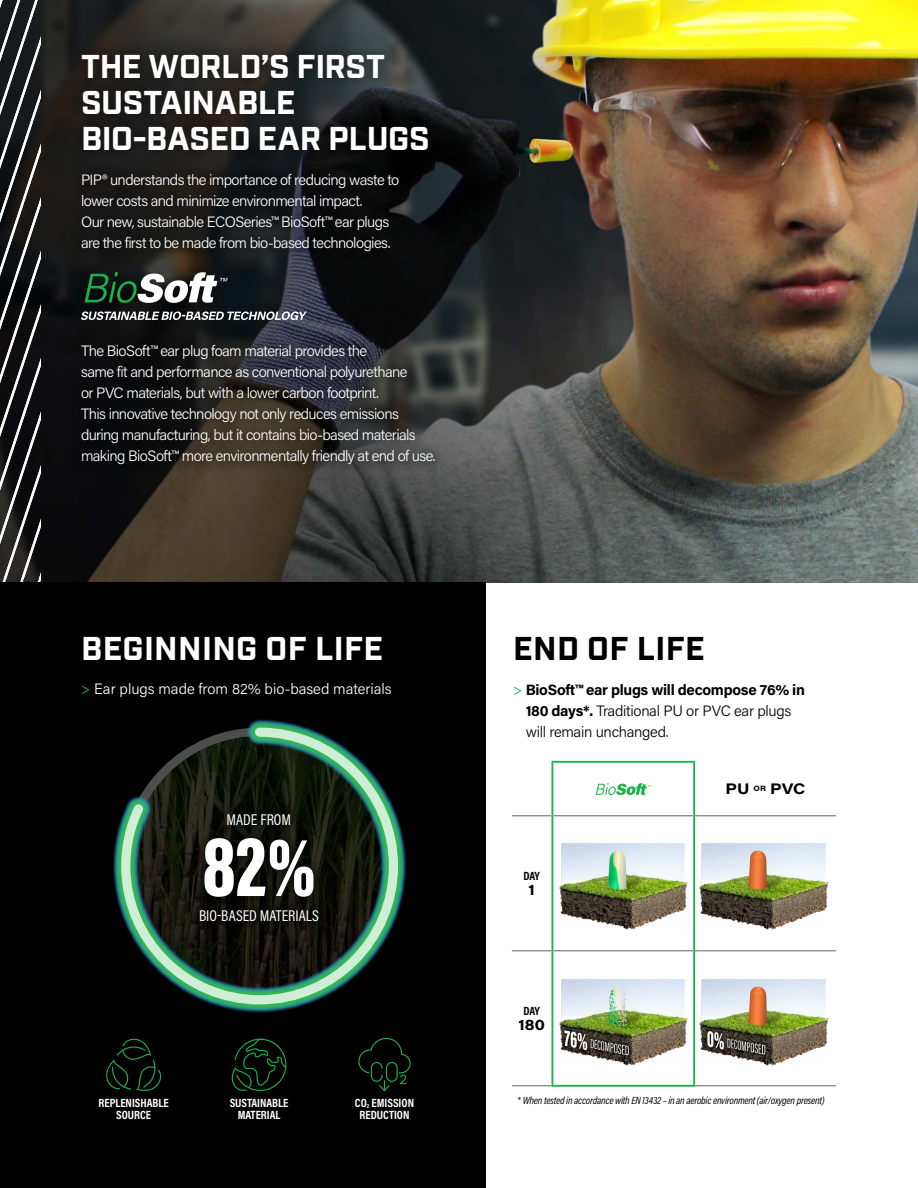
<style>
.page{position:relative;width:918px;height:1188px;background:#fff}
.page>*{position:absolute;margin:0;border:0;box-sizing:border-box;transform-origin:0 0}
.t1{font:900 85.8px "Acumin Pro Extra Cond";color:#fff}
.t2{font:700 33px/36px "Industry";letter-spacing:-.005em;color:#fff}
.t3{font:700 33px "Industry";letter-spacing:.01em;color:#000}
.t4{font:15.75px "Acumin Pro Cond";color:#fff}
.t5{font:300 15px/21px "Acumin Pro";letter-spacing:-.04em;color:#fff}
.t6{font:300 15px/21px "Acumin Pro";letter-spacing:-.02em;color:#000}
.t7{font:300 15px "Acumin Pro";color:#fff}
.t8{font:700 15px "Acumin Pro Wide";letter-spacing:.005em;color:#000}
.t9{font:700 12px/12px "Acumin Pro Cond";color:#fff;text-align:center}
.t10{font:700 12px "Acumin Pro Cond";letter-spacing:-.03em;color:#000}
.t11{font:italic 10.5px "Acumin Pro Cond";letter-spacing:-.02em;color:#000}
.s1{color:#1bb24b}
.s2{font-weight:700}
.s3{font-weight:300;font-style:normal}
</style>
<div class="page">
<img style="left:40px;top:0;width:877px;height:582px">
<div style="left:68px;top:42px;width:380px;height:436px;background:#000;opacity:.25"></div>
<svg style="left:85px;top:272px;width:143px;height:31px"></svg>
<svg style="left:81px;top:312px;width:226px;height:8px"></svg>
<div style="left:0;top:582px;width:486px;height:606px;background:#000"></div>
<svg style="left:106px;top:1038px;width:56px;height:53px"></svg>
<svg style="left:231px;top:1038px;width:55px;height:53px"></svg>
<svg style="left:358px;top:1038px;width:53px;height:53px"></svg>
<svg style="left:119px;top:725px;width:281px;height:282px"></svg>
<svg style="left:121px;top:728px;width:277px;height:276px"></svg>
<div style="left:188px;top:802px;width:142px;height:131px;background:#000;opacity:.8"></div>
<hr style="left:512px;top:815px;width:39px;height:1px;background:#5f6062">
<hr style="left:553px;top:815px;width:140px;height:1px;background:#5f6062">
<hr style="left:695px;top:815px;width:141px;height:1px;background:#5f6062">
<hr style="left:512px;top:950px;width:39px;height:1px;background:#5f6062">
<hr style="left:553px;top:950px;width:140px;height:1px;background:#5f6062">
<hr style="left:695px;top:950px;width:141px;height:1px;background:#5f6062">
<hr style="left:512px;top:1085px;width:39px;height:1px;background:#5f6062">
<hr style="left:695px;top:1085px;width:141px;height:1px;background:#5f6062">
<hr style="left:551px;top:761px;width:144px;height:2px;background:#1bb24b">
<hr style="left:551px;top:763px;width:2px;height:53px;background:#1bb24b">
<hr style="left:693px;top:763px;width:2px;height:53px;background:#1bb24b">
<hr style="left:551px;top:816px;width:2px;height:135px;background:#1bb24b">
<hr style="left:693px;top:816px;width:2px;height:135px;background:#1bb24b">
<hr style="left:551px;top:951px;width:2px;height:134px;background:#1bb24b">
<hr style="left:693px;top:951px;width:2px;height:134px;background:#1bb24b">
<hr style="left:551px;top:1085px;width:144px;height:2px;background:#1bb24b">
<svg style="left:596px;top:783px;width:55px;height:12px"></svg>
<img style="left:559px;top:979px;width:129px;height:87px">
<img style="left:559px;top:843px;width:129px;height:87px">
<img style="left:699px;top:979px;width:129px;height:87px">
<img style="left:699px;top:843px;width:129px;height:87px">
<svg style="left:0;top:0;width:40px;height:582px;background:#38393a"></svg>
<h2 class="t2" style="left:81px;top:50px;width:350px">THE WORLD’S FIRST<br>SUSTAINABLE<br>BIO-BASED EAR PLUGS</h2>
<p class="t5" style="left:81px;top:168px;width:320px">PIP® understands the importance of reducing waste to lower costs and minimize environmental impact.<br>Our new, sustainable ECOSeries™ BioSoft™ ear plugs are the first to be made from bio-based technologies.</p>
<p class="t5" style="left:81px;top:340px;width:356px">The BioSoft™ ear plug foam material provides the<br>same fit and performance as conventional polyurethane<br>or PVC materials, but with a lower carbon footprint.<br>This innovative technology not only reduces emissions during manufacturing, but it contains bio-based materials making BioSoft™ more environmentally friendly at end of use.</p>
<h2 class="t2" style="left:81px;top:632px;width:304px">BEGINNING OF LIFE</h2>
<p class="t7" style="left:81px;top:679px;width:312px"><span class="s1">&gt;</span> Ear plugs made from 82% bio-based materials</p>
<p class="t4" style="left:227px;top:809px;width:66px">MADE FROM</p>
<h1 class="t1" style="left:202px;top:815px;width:115px">82%</h1>
<p class="t4" style="left:199px;top:905px;width:121px">BIO-BASED MATERIALS</p>
<p class="t9" style="left:99px;top:1096px;width:72px">REPLENISHABLE<br>SOURCE</p>
<p class="t9" style="left:230px;top:1096px;width:60px">SUSTAINABLE<br>MATERIAL</p>
<p class="t9" style="left:355px;top:1096px;width:61px">CO<sub>2</sub> EMISSION<br>REDUCTION</p>
<h2 class="t3" style="left:513px;top:629px;width:193px">END OF LIFE</h2>
<p class="t6" style="left:526px;top:678px;width:281px;text-indent:-13px"><span class="s1">&gt;</span> <span class="s2">BioSoft™ ear plugs will decompose 76% in<br>180 days*.</span> Traditional PU or PVC ear plugs will remain unchanged.</p>
<p class="t10" style="left:523px;top:868px;width:18px">DAY</p>
<p class="t8" style="left:529px;top:879px;width:8px">1</p>
<p class="t10" style="left:523px;top:1003px;width:18px">DAY</p>
<p class="t8" style="left:518px;top:1014px;width:28px">180</p>
<p class="t8" style="left:725px;top:778px;width:82px">PU <sup>OR</sup> PVC</p>
<p class="t11" style="left:518px;top:1093px;width:308px"><span class="s3">*</span> When tested in accordance with EN 13432 – in an aerobic environment (air/oxygen present)</p>
</div>
